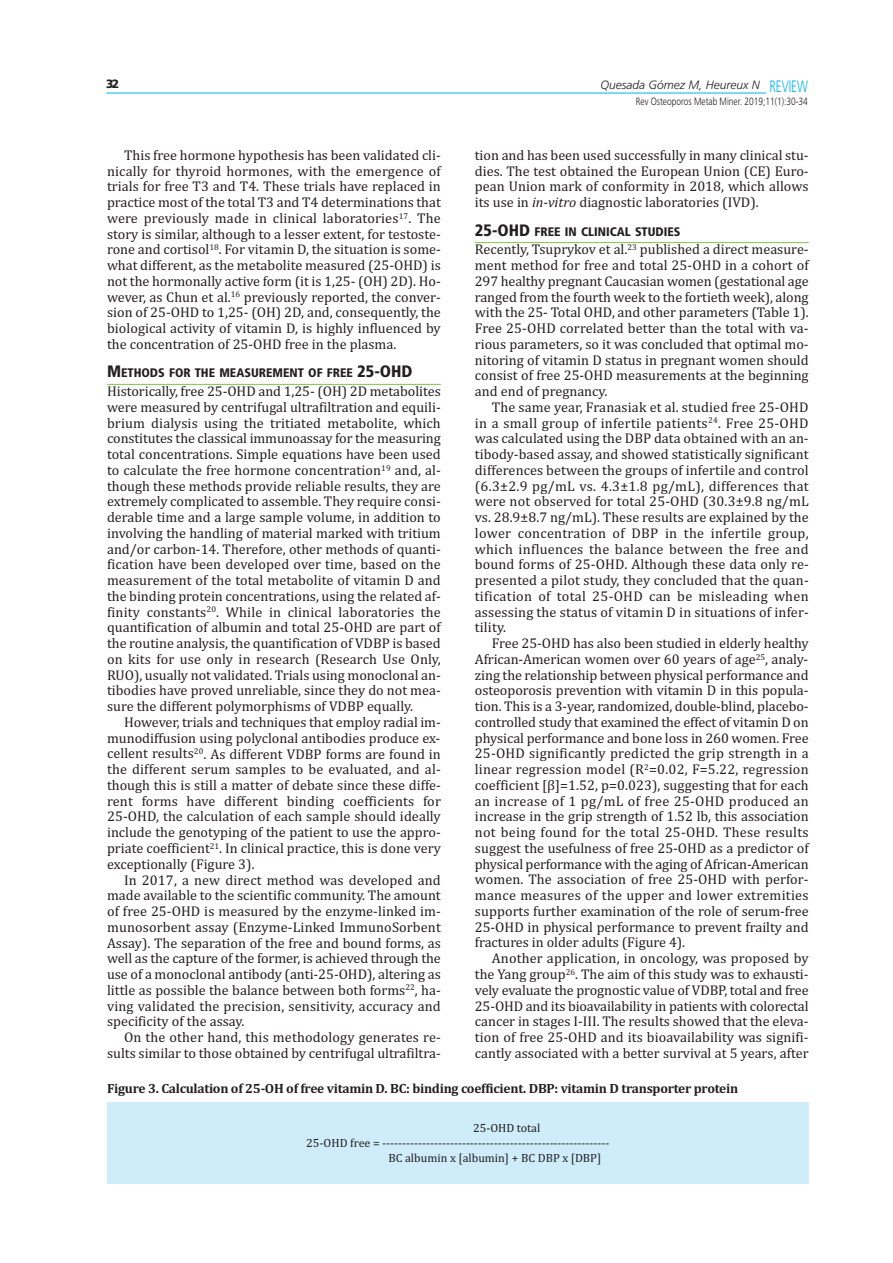
<style>
.page{position:relative;width:893px;height:1263px;background:#fff}
.page>*{position:absolute;margin:0;border:0;box-sizing:border-box;transform-origin:0 0}
.t1{font:300 16.5px "Frutiger";color:#00b3ee;scale:.7 1}
.t2{font:14.25px/15.8px "Cambria";color:#231f20;text-align:justify}
.t3{font:700 13.5px "Cambria";letter-spacing:-.02em;color:#231f20}
.t4{font:900 condensed 12.3px "Frutiger";color:#231f20}
.t5{font:12px "Cambria";color:#231f20}
.t6{font:italic 300 12px "Frutiger";color:#231f20}
.t7{font:900 12px "Frutiger";color:#231f20}
.t8{font:300 10.5px "Frutiger";color:#231f20;scale:.8 1}
.s1{font-style:italic}
.s2{font-size:16.5px}
</style>
<div class="page">
<hr style="left:106px;top:93px;width:660px;height:1px;background:#00b3ee">
<hr style="left:107px;top:384px;width:334px;height:1px;background:#83c447">
<hr style="left:475px;top:242px;width:334px;height:1px;background:#83c447">
<div style="left:107px;top:1102px;width:702px;height:82px;background:#ceecfa"></div>
<p class="t7" style="left:106px;top:79px;width:14px">32</p>
<p class="t6" style="left:601px;top:80px;width:161px">Quesada Gómez M, Heureux N</p>
<p class="t8" style="left:636px;top:97px;width:217px">Rev Osteoporos Metab Miner. 2019;11(1):30-34</p>
<p class="t1" style="left:769px;top:79px;width:56px">REVIEW</p>
<p class="t2" style="left:475px;top:149px;width:335px">tion and has been used successfully in many clinical stu‐ dies. The test obtained the European Union (CE) Euro‐ pean Union mark of conformity in 2018, which allows its use in <span class="s1">in-vitro</span> diagnostic laboratories (IVD).</p>
<p class="t4" style="left:475px;top:226px;width:207px"><span class="s2">25-OHD</span> FREE IN CLINICAL STUDIES</p>
<p class="t2" style="left:475px;top:243px;width:335px">Recently, Tsuprykov et al.<sup>23</sup> published a direct measure‐ ment method for free and total 25‐OHD in a cohort of 297 healthy pregnant Caucasian women (gestational age ranged from the fourth week to the fortieth week), along with the 25‐ Total OHD, and other parameters (Table 1).<br>Free 25‐OHD correlated better than the total with va‐ rious parameters, so it was concluded that optimal mo‐ nitoring of vitamin D status in pregnant women should consist of free 25‐OHD measurements at the beginning and end of pregnancy.</p>
<p class="t2" style="left:475px;top:401px;width:335px;text-indent:17px">The same year, Franasiak et al. studied free 25‐OHD in a small group of infertile patients<sup>24</sup>. Free 25‐OHD was calculated using the DBP data obtained with an an‐ tibody‐based assay, and showed statistically significant differences between the groups of infertile and control (6.3±2.9 pg/mL vs. 4.3±1.8 pg/mL), differences that were not observed for total 25‐OHD (30.3±9.8 ng/mL vs. 28.9±8.7 ng/mL). These results are explained by the lower concentration of DBP in the infertile group, which influences the balance between the free and bound forms of 25‐OHD. Although these data only re‐ presented a pilot study, they concluded that the quan‐ tification of total 25‐OHD can be misleading when assessing the status of vitamin D in situations of infer‐ tility.</p>
<p class="t2" style="left:475px;top:637px;width:335px;text-indent:17px">Free 25‐OHD has also been studied in elderly healthy African‐American women over 60 years of age<sup>25</sup>, analy‐ zing the relationship between physical performance and osteoporosis prevention with vitamin D in this popula‐ tion. This is a 3‐year, randomized, double‐blind, placebo‐ controlled study that examined the effect of vitamin D on physical performance and bone loss in 260 women. Free 25‐OHD significantly predicted the grip strength in a linear regression model (R<sup>2</sup>=0.02, F=5.22, regression coefficient [β]=1.52, p=0.023), suggesting that for each an increase of 1 pg/mL of free 25‐OHD produced an increase in the grip strength of 1.52 lb, this association not being found for the total 25‐OHD. These results suggest the usefulness of free 25‐OHD as a predictor of physical performance with the aging of African‐American women. The association of free 25‐OHD with perfor‐ mance measures of the upper and lower extremities supports further examination of the role of serum‐free 25‐OHD in physical performance to prevent frailty and fractures in older adults (Figure 4).</p>
<p class="t2" style="left:475px;top:952px;width:335px;text-indent:17px">Another application, in oncology, was proposed by the Yang group<sup>26</sup>. The aim of this study was to exhausti‐ vely evaluate the prognostic value of VDBP, total and free 25‐OHD and its bioavailability in patients with colorectal cancer in stages I‐III. The results showed that the eleva‐ tion of free 25‐OHD and its bioavailability was signifi‐ cantly associated with a better survival at 5 years, after</p>
<p class="t3" style="left:107px;top:1083px;width:633px">Figure 3. Calculation of 25-OH of free vitamin D. BC: binding coefficient. DBP: vitamin D transporter protein</p>
<p class="t5" style="left:473px;top:1123px;width:69px">25‐OHD total</p>
<p class="t5" style="left:306px;top:1138px;width:305px">25‐OHD free = ‐‐‐‐‐‐‐‐‐‐‐‐‐‐‐‐‐‐‐‐‐‐‐‐‐‐‐‐‐‐‐‐‐‐‐‐‐‐‐‐‐‐‐‐‐‐‐‐‐‐‐‐‐‐‐‐‐</p>
<p class="t5" style="left:388px;top:1153px;width:214px">BC albumin x [albumin] + BC DBP x [DBP]</p>
<p class="t2" style="left:107px;top:149px;width:335px;text-indent:17px">This free hormone hypothesis has been validated cli‐ nically for thyroid hormones, with the emergence of trials for free T3 and T4. These trials have replaced in practice most of the total T3 and T4 determinations that were previously made in clinical laboratories<sup>17</sup>. The story is similar, although to a lesser extent, for testoste‐ rone and cortisol<sup>18</sup>. For vitamin D, the situation is some‐ what different, as the metabolite measured (25‐OHD) is not the hormonally active form (it is 1,25‐ (OH) 2D). Ho‐ wever, as Chun et al.<sup>16</sup> previously reported, the conver‐ sion of 25‐OHD to 1,25‐ (OH) 2D, and, consequently, the biological activity of vitamin D, is highly influenced by the concentration of 25‐OHD free in the plasma.</p>
<p class="t4" style="left:107px;top:368px;width:307px"><span class="s2">M</span>ETHODS FOR THE MEASUREMENT OF FREE <span class="s2">25-OHD</span></p>
<p class="t2" style="left:107px;top:385px;width:335px">Historically, free 25‐OHD and 1,25‐ (OH) 2D metabolites were measured by centrifugal ultrafiltration and equili‐ brium dialysis using the tritiated metabolite, which constitutes the classical immunoassay for the measuring total concentrations. Simple equations have been used to calculate the free hormone concentration<sup>19</sup> and, al‐ though these methods provide reliable results, they are extremely complicated to assemble. They require consi‐ derable time and a large sample volume, in addition to involving the handling of material marked with tritium and/or carbon‐14. Therefore, other methods of quanti‐ fication have been developed over time, based on the measurement of the total metabolite of vitamin D and the binding protein concentrations, using the related af‐ finity constants<sup>20</sup>. While in clinical laboratories the quantification of albumin and total 25‐OHD are part of the routine analysis, the quantification of VDBP is based on kits for use only in research (Research Use Only, RUO), usually not validated. Trials using monoclonal an‐ tibodies have proved unreliable, since they do not mea‐ sure the different polymorphisms of VDBP equally.</p>
<p class="t2" style="left:107px;top:716px;width:335px;text-indent:17px">However, trials and techniques that employ radial im‐ munodiffusion using polyclonal antibodies produce ex‐ cellent results<sup>20</sup>. As different VDBP forms are found in the different serum samples to be evaluated, and al‐ though this is still a matter of debate since these diffe‐ rent forms have different binding coefficients for 25‐OHD, the calculation of each sample should ideally include the genotyping of the patient to use the appro‐ priate coefficient<sup>21</sup>. In clinical practice, this is done very exceptionally (Figure 3).</p>
<p class="t2" style="left:107px;top:873px;width:335px;text-indent:17px">In 2017, a new direct method was developed and made available to the scientific community. The amount of free 25‐OHD is measured by the enzyme‐linked im‐ munosorbent assay (Enzyme‐Linked ImmunoSorbent Assay). The separation of the free and bound forms, as well as the capture of the former, is achieved through the use of a monoclonal antibody (anti‐25‐OHD), altering as little as possible the balance between both forms<sup>22</sup>, ha‐ ving validated the precision, sensitivity, accuracy and specificity of the assay.</p>
<p class="t2" style="left:107px;top:1031px;width:335px;text-align:right">On the other hand, this methodology generates re‐ sults similar to those obtained by centrifugal ultrafiltra‐</p>
</div>
